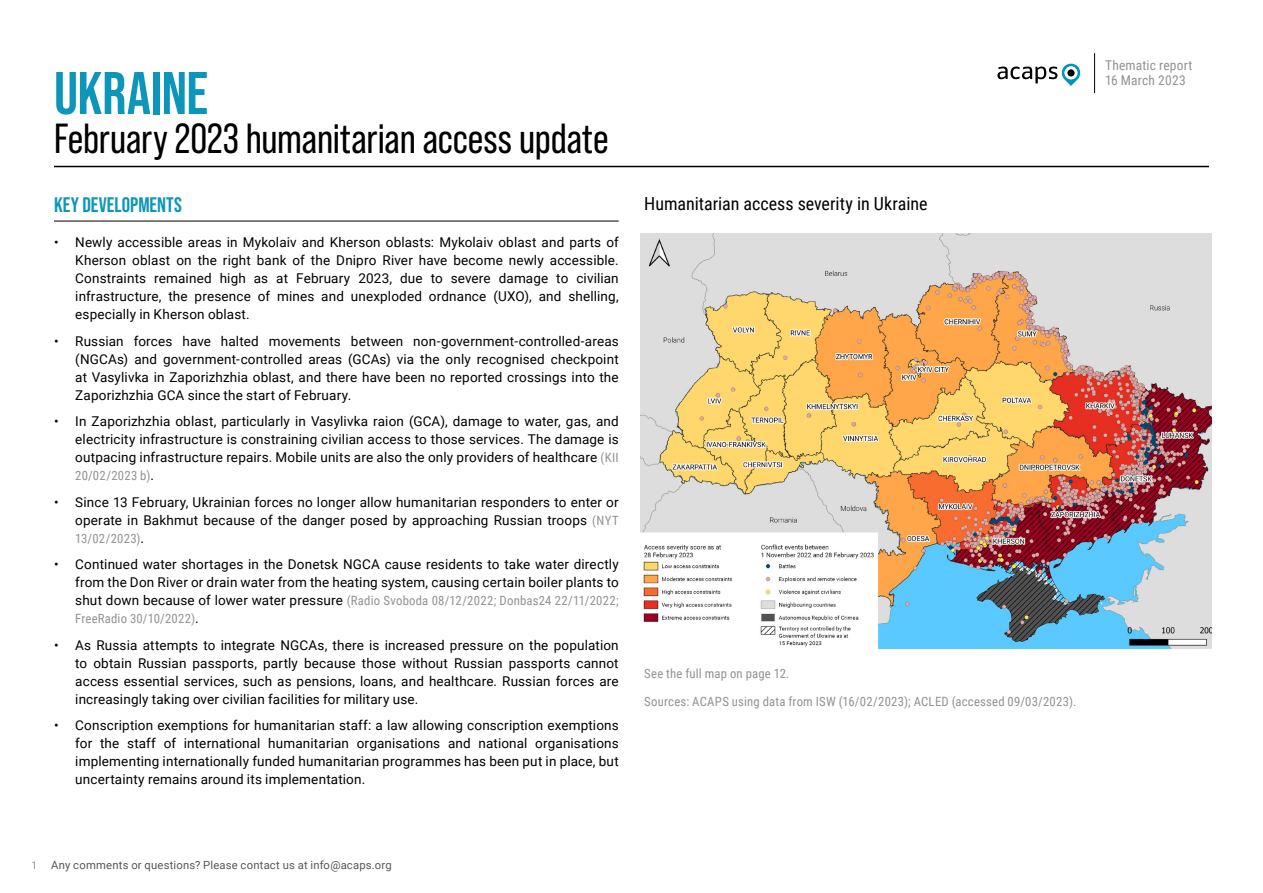
<style>
.page{position:relative;width:1263px;height:893px;background:#fff}
.page>*{position:absolute;margin:0;border:0;box-sizing:border-box;transform-origin:0 0}
.t1{font:700 60px "Bebas Neue Pro";letter-spacing:-.005em;color:#0c96ba}
.t2{font:42px "Bebas Neue Pro";letter-spacing:-.005em;color:#000}
.t3{font:700 21px "Bebas Neue Pro";letter-spacing:.005em;color:#0c96ba}
.t4{font:18px "Roboto Condensed";color:#000}
.t5{font:13.5px/18px "Roboto";letter-spacing:.01em;color:#000;text-align:justify}
.t6{font:13.5px/15px "Roboto Condensed";letter-spacing:.015em;color:#929292}
.t7{font:12.75px/18px "Roboto Condensed";letter-spacing:.015em;color:#929292}
.t8{font:11.25px "Roboto";letter-spacing:.02em;color:#575756}
.t9{font:300 10.5px "Roboto Condensed";color:#575756}
.s1{font-family:"Roboto Condensed";font-size:12.75px;color:#929292}
.s2{font-family:"Roboto";font-size:13.5px;color:#000}
</style>
<div class="page">
<svg style="left:997px;top:64px;width:83px;height:22px"></svg>
<svg style="left:1064px;top:66px;width:13px;height:13px"></svg>
<div style="left:1067px;top:69px;width:7px;height:8px;background:#000;border-radius:50%"></div>
<hr style="left:1094px;top:53px;width:1px;height:40px;background:#000">
<hr style="left:54px;top:166px;width:1155px;height:1px;background:#000">
<hr style="left:54px;top:221px;width:565px;height:1px;background:#000">
<img style="left:640px;top:234px;width:572px;height:414px">
<h1 class="t1" style="left:54px;top:59px;width:155px">UKRAINE</h1>
<h2 class="t2" style="left:54px;top:115px;width:556px">February 2023 humanitarian access update</h2>
<h3 class="t3" style="left:54px;top:193px;width:129px">KEY DEVELOPMENTS</h3>
<p class="t5" style="left:75px;top:233px;width:545px;text-indent:-21px">• Newly accessible areas in Mykolaiv and Kherson oblasts: Mykolaiv oblast and parts of Kherson oblast on the right bank of the Dnipro River have become newly accessible.<br>Constraints remained high as at February 2023, due to severe damage to civilian infrastructure, the presence of mines and unexploded ordnance (UXO), and shelling, especially in Kherson oblast.</p>
<p class="t5" style="left:75px;top:332px;width:545px;text-indent:-21px">• Russian forces have halted movements between non-government-controlled-areas (NGCAs) and government-controlled areas (GCAs) via the only recognised checkpoint at Vasylivka in Zaporizhzhia oblast, and there have been no reported crossings into the Zaporizhzhia GCA since the start of February.</p>
<p class="t5" style="left:75px;top:412px;width:545px;text-indent:-21px">• In Zaporizhzhia oblast, particularly in Vasylivka raion (GCA), damage to water, gas, and electricity infrastructure is constraining civilian access to those services. The damage is outpacing infrastructure repairs. Mobile units are also the only providers of healthcare <span class="s1">(KII</span></p>
<p class="t7" style="left:75px;top:466px;width:80px">20/02/2023 b)<span class="s2">.</span></p>
<p class="t5" style="left:54px;top:493px;width:566px;text-align:right">• Since 13 February, Ukrainian forces no longer allow humanitarian responders to enter or operate in Bakhmut because of the danger posed by approaching Russian troops <span class="s1">(NYT</span></p>
<p class="t7" style="left:75px;top:529px;width:70px">13/02/2023)<span class="s2">.</span></p>
<p class="t5" style="left:54px;top:555px;width:566px;text-align:right">• Continued water shortages in the Donetsk NGCA cause residents to take water directly from the Don River or drain water from the heating system, causing certain boiler plants to</p>
<p class="t7" style="left:75px;top:591px;width:545px"><span class="s2">shut down because of lower water pressure</span> (Radio Svoboda 08/12/2022; Donbas24 22/11/2022;<br>FreeRadio 30/10/2022)<span class="s2">.</span></p>
<p class="t5" style="left:75px;top:636px;width:545px;text-indent:-21px">• As Russia attempts to integrate NGCAs, there is increased pressure on the population to obtain Russian passports, partly because those without Russian passports cannot access essential services, such as pensions, loans, and healthcare. Russian forces are increasingly taking over civilian facilities for military use.</p>
<p class="t5" style="left:75px;top:716px;width:545px;text-indent:-21px">• Conscription exemptions for humanitarian staff: a law allowing conscription exemptions for the staff of international humanitarian organisations and national organisations implementing internationally funded humanitarian programmes has been put in place, but uncertainty remains around its implementation.</p>
<h3 class="t4" style="left:644px;top:191px;width:285px">Humanitarian access severity in Ukraine</h3>
<p class="t7" style="left:644px;top:659px;width:434px;line-height:28px">See the full map on page 12.<br>Sources: ACAPS using data from ISW (16/02/2023); ACLED (accessed 09/03/2023).</p>
<p class="t9" style="left:32px;top:858px;width:7px">1</p>
<p class="t8" style="left:51px;top:857px;width:342px">Any comments or questions? Please contact us at info@acaps.org</p>
<p class="t6" style="left:1105px;top:58px;width:89px">Thematic report<br>16 March 2023</p>
</div>
